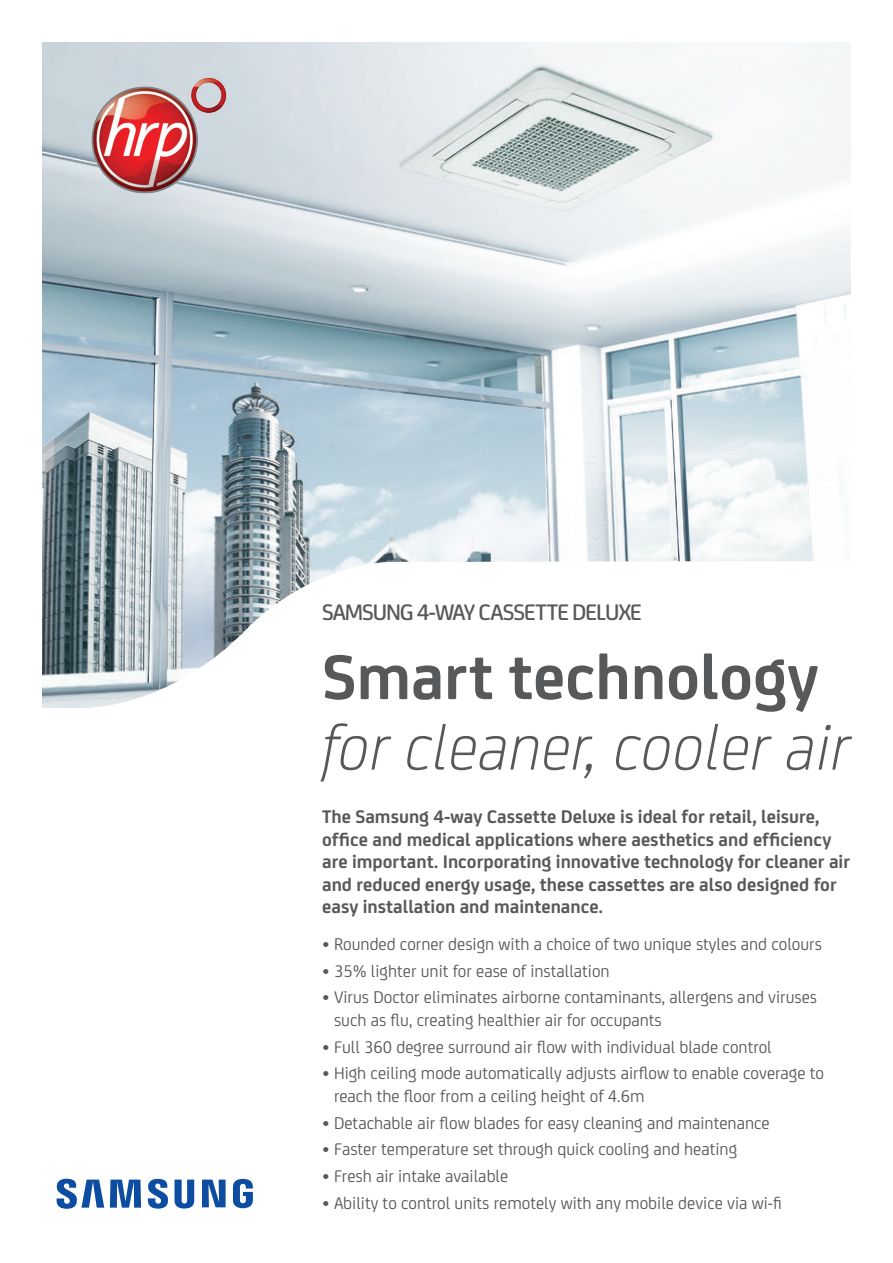
<style>
.page{position:relative;width:893px;height:1263px;background:#fff}
.page>*{position:absolute;margin:0;border:0;box-sizing:border-box;transform-origin:0 0}
.t1{font:italic 300 67.5px "FS Joey";color:#57585a}
.t2{font:700 67.5px "FS Joey";color:#57585a}
.t3{font:500 24px "FS Joey";letter-spacing:-.045em;color:#57585a}
.t4{font:700 19.5px/22.5px "FS Joey";color:#57585a}
.t5{font:18px/22.5px "FS Joey";color:#57585a}
.s1{font-size:21px}
</style>
<div class="page">
<img style="left:43px;top:42px;width:807px;height:519px">
<svg style="left:42px;top:561px;width:649px;height:642px"></svg>
<img style="left:91px;top:78px;width:136px;height:115px">
<svg style="left:57px;top:1179px;width:196px;height:30px"></svg>
<h2 class="t3" style="left:322px;top:595px;width:321px">SAMSUNG 4-WAY CASSETTE DELUXE</h2>
<h1 class="t2" style="left:322px;top:626px;width:498px">Smart technology</h1>
<h1 class="t1" style="left:322px;top:703px;width:530px">for cleaner, cooler air</h1>
<p class="t4" style="left:322px;top:804px;width:529px">The Samsung 4-way Cassette Deluxe is ideal for retail, leisure, office and medical applications where aesthetics and efficiency are important. Incorporating innovative technology for cleaner air and reduced energy usage, these cassettes are also designed for easy installation and maintenance.</p>
<p class="t5" style="left:322px;top:932px;width:501px"><span class="s1">•</span> Rounded corner design with a choice of two unique styles and colours</p>
<p class="t5" style="left:322px;top:958px;width:289px"><span class="s1">•</span> 35% lighter unit for ease of installation</p>
<p class="t5" style="left:334px;top:985px;width:485px;text-indent:-12px"><span class="s1">•</span> Virus Doctor eliminates airborne contaminants, allergens and viruses such as flu, creating healthier air for occupants</p>
<p class="t5" style="left:322px;top:1034px;width:451px"><span class="s1">•</span> Full 360 degree surround air flow with individual blade control</p>
<p class="t5" style="left:334px;top:1061px;width:492px;text-indent:-12px"><span class="s1">•</span> High ceiling mode automatically adjusts airflow to enable coverage to reach the floor from a ceiling height of 4.6m</p>
<p class="t5" style="left:322px;top:1110px;width:449px"><span class="s1">•</span> Detachable air flow blades for easy cleaning and maintenance</p>
<p class="t5" style="left:322px;top:1137px;width:417px"><span class="s1">•</span> Faster temperature set through quick cooling and heating</p>
<p class="t5" style="left:322px;top:1164px;width:188px"><span class="s1">•</span> Fresh air intake available</p>
<p class="t5" style="left:322px;top:1191px;width:461px"><span class="s1">•</span> Ability to control units remotely with any mobile device via wi-fi</p>
</div>
